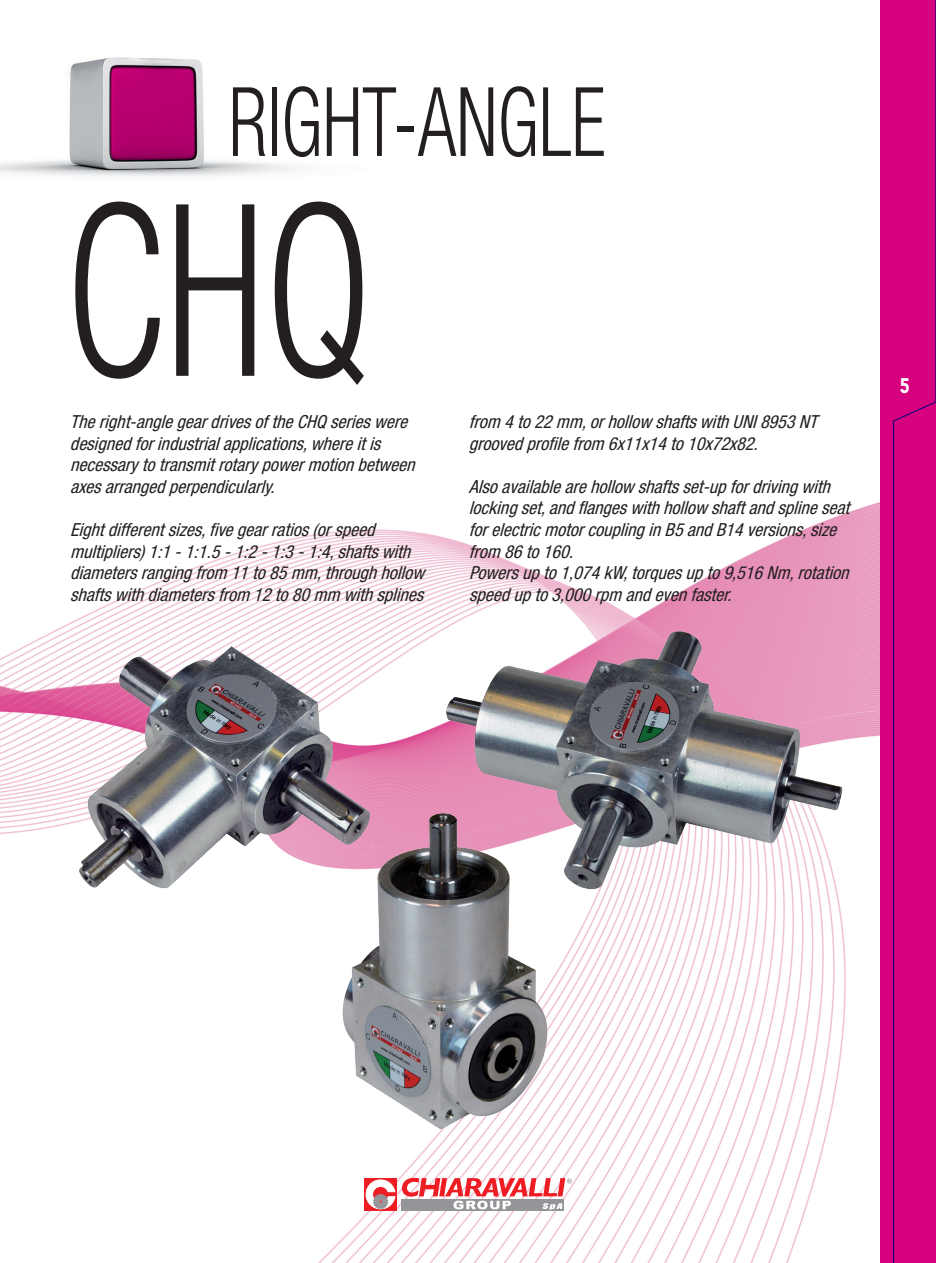
<style>
.page{position:relative;width:936px;height:1263px;background:#fff}
.page>*{position:absolute;margin:0;border:0;box-sizing:border-box;transform-origin:0 0}
.t1{font:300 condensed 240px "Helvetica Neue";color:#231f20;scale:.8 1}
.t2{font:300 condensed 96px "Helvetica Neue";color:#231f20;scale:.8 1}
.t3{font:900 21px "Avenir LT Std";color:#fff;scale:.8 1}
.t4{font:italic condensed 18px/21.6px "Helvetica Neue";color:#231f20}
</style>
<div class="page">
<img style="left:0;top:502px;width:880px;height:761px">
<img style="left:0;top:57px;width:296px;height:120px">
<svg style="left:110px;top:65px;width:87px;height:96px;background:#a80467"></svg>
<svg style="left:364px;top:1178px;width:33px;height:33px"></svg>
<svg style="left:365px;top:1179px;width:30px;height:30px"></svg>
<svg style="left:401px;top:1199px;width:162px;height:12px"></svg>
<svg style="left:402px;top:1178px;width:170px;height:31px"></svg>
<div style="left:880px;top:0;width:55px;height:1263px;background:#d6017f"></div>
<svg style="left:893px;top:402px;width:42px;height:861px"></svg>
<img style="left:68px;top:638px;width:313px;height:260px">
<img style="left:433px;top:619px;width:418px;height:277px">
<img style="left:324px;top:797px;width:244px;height:342px">
<h2 class="t2" style="left:229px;top:67px;width:472px">RIGHT-ANGLE</h2>
<h1 class="t1" style="left:66px;top:153px;width:384px">CHQ</h1>
<p class="t4" style="left:70px;top:411px;width:351px">Theright-anglegeardrivesoftheCHQserieswere designedforindustrialapplications,whereitis necessarytotransmitrotarypowermotionbetween axesarrangedperpendicularly.</p>
<p class="t4" style="left:70px;top:519px;width:361px">Eightdifferentsizes,fivegearratios(orspeed multipliers)1:1-1:1.5-1:2-1:3-1:4,shaftswith diametersrangingfrom 11to85mm,throughhollow shaftswithdiametersfrom 12to80mm withsplines</p>
<p class="t4" style="left:469px;top:411px;width:355px">from 4to22mm,orhollow shaftswithUNI8953NT groovedprofilefrom 6x11x14to10x72x82.</p>
<p class="t4" style="left:469px;top:476px;width:387px">Alsoavailablearehollow shaftsset-upfordrivingwith lockingset,andflangeswithhollow shaftandsplineseat forelectricmotorcouplinginB5andB14versions,size from 86to160.<br>Powersupto1,074kW,torquesupto9,516Nm,rotation speedupto3,000rpm andevenfaster.</p>
<p class="t3" style="left:899px;top:373px;width:14px">5</p>
</div>
